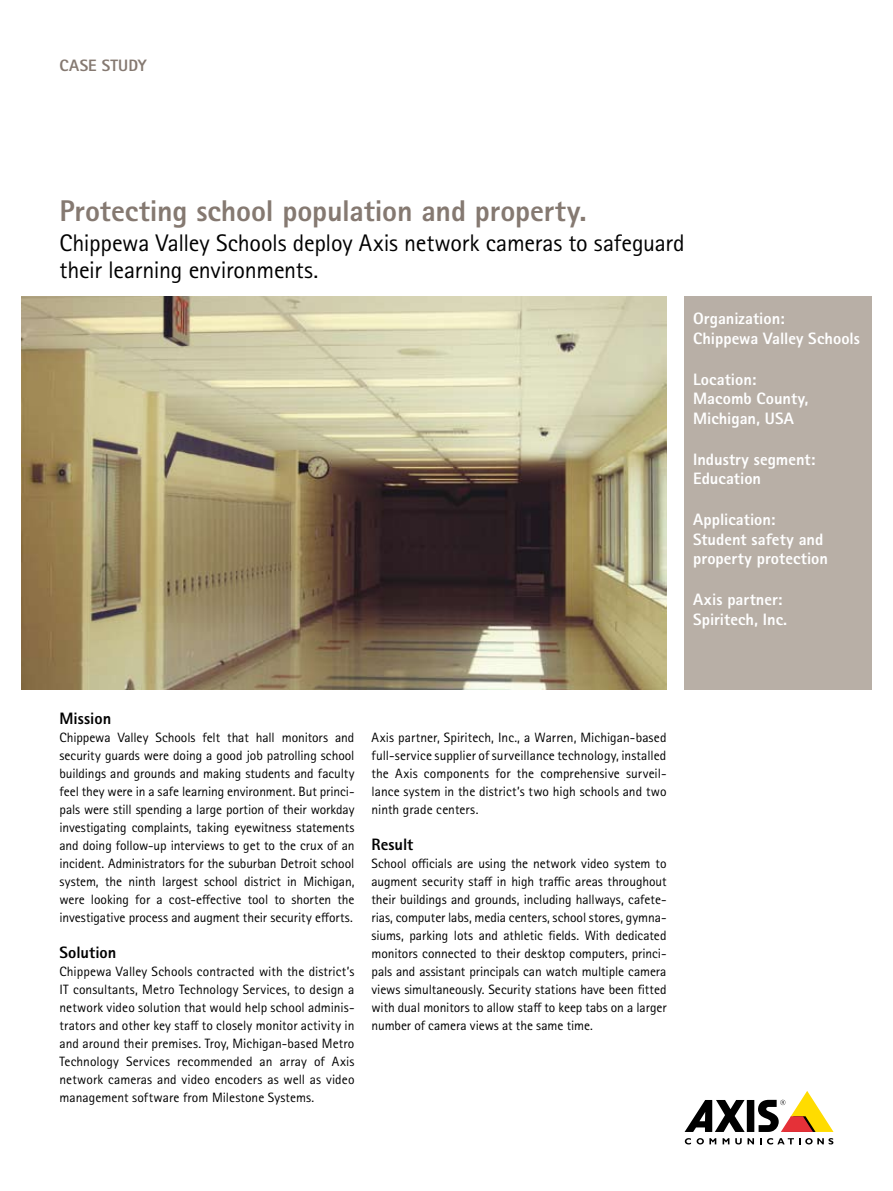
<style>
.page{position:relative;width:893px;height:1191px;background:#fff}
.page>*{position:absolute;margin:0;border:0;box-sizing:border-box;transform-origin:0 0}
.t1{font:800 30px "Rotis Sans Serif Pro";letter-spacing:-.005em;color:#857971}
.t2{font:24px/27px "Rotis Sans Serif Pro";letter-spacing:-.01em;color:#000}
.t3{font:800 16.5px/19.5px "Rotis Sans Serif Pro";color:#fff}
.t4{font:800 16.5px "Rotis Sans Serif Pro";color:#000}
.t5{font:800 16.5px "Rotis Sans Serif Pro";letter-spacing:.01em;color:#857971}
.t6{font:13.5px/18px "Rotis Sans Serif Pro";color:#000;text-align:justify}
</style>
<div class="page">
<div style="left:747px;top:1100px;width:7px;height:32px;background:#000"></div>
<svg style="left:685px;top:1100px;width:60px;height:32px"></svg>
<svg style="left:758px;top:1091px;width:75px;height:41px"></svg>
<svg style="left:685px;top:1138px;width:6px;height:6px"></svg>
<svg style="left:697px;top:1138px;width:19px;height:6px"></svg>
<svg style="left:723px;top:1138px;width:6px;height:6px"></svg>
<svg style="left:735px;top:1138px;width:19px;height:6px"></svg>
<svg style="left:760px;top:1138px;width:73px;height:6px"></svg>
<div style="left:684px;top:296px;width:188px;height:393px;background:#b8afa6"></div>
<img style="left:21px;top:296px;width:645px;height:393px">
<p class="t5" style="left:60px;top:55px;width:89px">CASE STUDY</p>
<h1 class="t1" style="left:60px;top:192px;width:529px">Protecting school population and property.</h1>
<h2 class="t2" style="left:60px;top:229px;width:627px">Chippewa Valley Schools deploy Axis network cameras to safeguard their learning environments.</h2>
<p class="t3" style="left:693px;top:308px;width:168px">Organization:<br>Chippewa Valley Schools</p>
<p class="t3" style="left:693px;top:369px;width:117px">Location:<br>Macomb County,<br>Michigan, USA</p>
<p class="t3" style="left:693px;top:449px;width:124px">Industry segment:<br>Education</p>
<p class="t3" style="left:693px;top:510px;width:136px">Application:<br>Student safety and property protection</p>
<p class="t3" style="left:693px;top:590px;width:96px">Axis partner:<br>Spiritech, Inc.</p>
<p class="t4" style="left:60px;top:707px;width:53px">Mission</p>
<p class="t6" style="left:60px;top:728px;width:297px">Chippewa Valley Schools felt that hall monitors and security guards were doing a good job patrolling school buildings and grounds and making students and faculty feel they were in a safe learning environment. But princi&shy;pals were still spending a large portion of their workday investigating complaints, taking eyewitness statements and doing follow-up interviews to get to the crux of an incident. Administrators for the suburban Detroit school system, the ninth largest school district in Michigan, were looking for a cost-effective tool to shorten the investigative process and augment their security efforts.</p>
<p class="t4" style="left:60px;top:941px;width:58px">Solution</p>
<p class="t6" style="left:60px;top:962px;width:296px">Chippewa Valley Schools contracted with the district’s IT consultants, Metro Technology Services, to design a network video solution that would help school adminis&shy;trators and other key staff to closely monitor activity in and around their premises. Troy, Michigan-based Metro Technology Services recommended an array of Axis network cameras and video encoders as well as video management software from Milestone Systems.</p>
<p class="t6" style="left:372px;top:728px;width:297px">Axis partner, Spiritech, Inc., a Warren, Michigan-based full-service supplier of surveillance technology, installed the Axis components for the comprehensive surveil&shy;lance system in the district’s two high schools and two ninth grade centers.</p>
<p class="t4" style="left:372px;top:833px;width:43px">Result</p>
<p class="t6" style="left:372px;top:854px;width:297px">School officials are using the network video system to augment security staff in high traffic areas throughout their buildings and grounds, including hallways, cafete&shy;rias, computer labs, media centers, school stores, gymna&shy;siums, parking lots and athletic fields. With dedicated monitors connected to their desktop computers, princi&shy;pals and assistant principals can watch multiple camera views simultaneously. Security stations have been fitted with dual monitors to allow staff to keep tabs on a larger number of camera views at the same time.</p>
</div>
